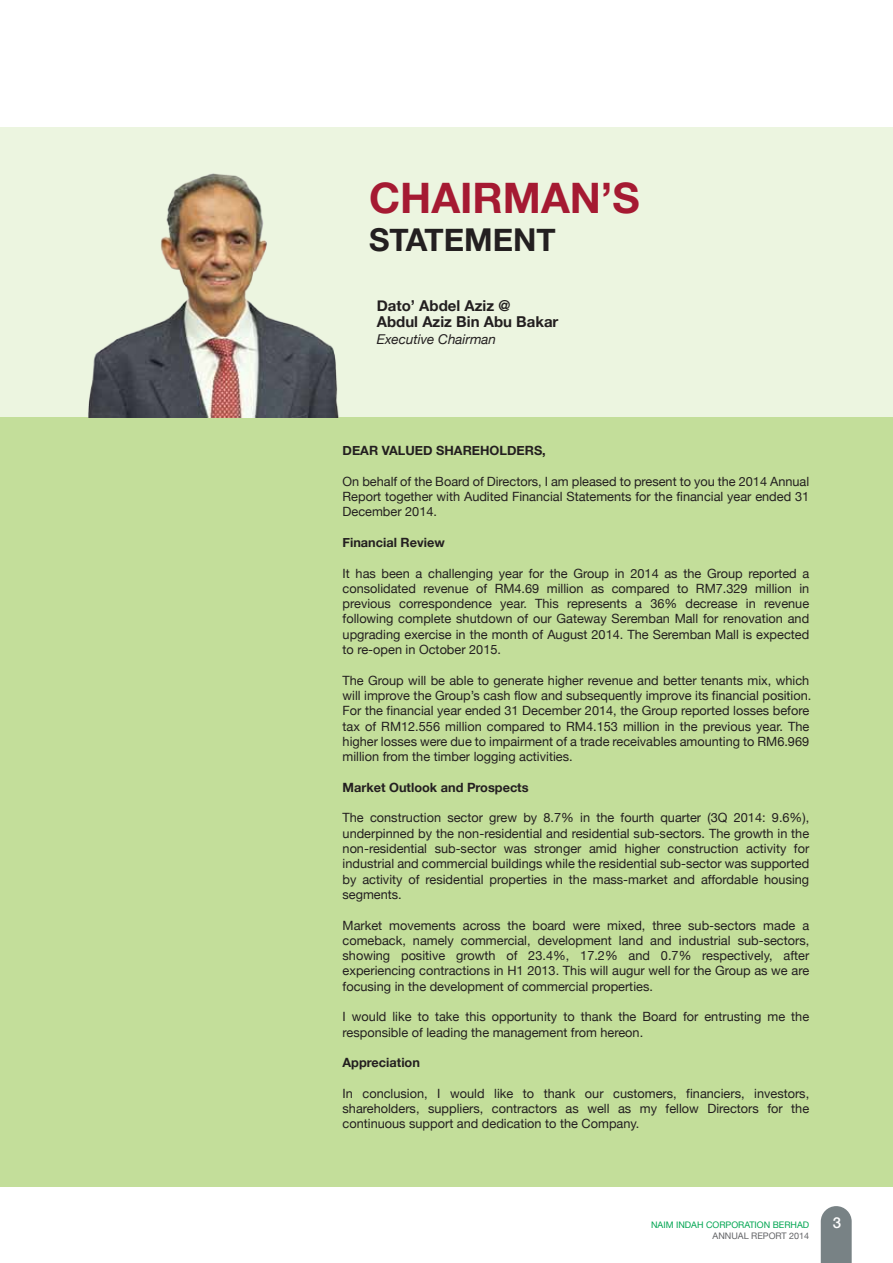
<style>
.page{position:relative;width:893px;height:1263px;background:#fff}
.page>*{position:absolute;margin:0;border:0;box-sizing:border-box;transform-origin:0 0}
.t1{font:700 42px "Helvetica Neue";color:#a51a32}
.t2{font:700 31.5px "Helvetica Neue";color:#231f20}
.t3{font:700 15px/16.5px "Helvetica Neue";color:#231f20}
.t4{font:500 15px "Helvetica Neue";color:#fff}
.t5{font:italic 13.5px "Helvetica Neue";color:#231f20}
.t6{font:12.75px/15.3px "Helvetica Neue";color:#231f20;text-align:justify}
.t7{font:700 12.75px "Helvetica Neue";color:#231f20}
.t8{font:9px "Helvetica Neue";color:#00a551}
.t9{font:9px "Helvetica Neue";color:#626366}
</style>
<div class="page">
<div style="left:0;top:128px;width:893px;height:1059px;background:#c3de9a"></div>
<div style="left:0;top:121px;width:893px;height:296px;background:#ecf5e0"></div>
<svg style="left:821px;top:1206px;width:31px;height:57px;background:#818a8d"></svg>
<img style="left:88px;top:173px;width:251px;height:244px">
<h1 class="t1" style="left:369px;top:172px;width:272px">CHAIRMAN’S</h1>
<h2 class="t2" style="left:369px;top:220px;width:188px">STATEMENT</h2>
<p class="t3" style="left:377px;top:297px;width:183px">Dato’ Abdel Aziz @<br>Abdul Aziz Bin Abu Bakar</p>
<p class="t5" style="left:377px;top:331px;width:121px">Executive Chairman</p>
<p class="t7" style="left:343px;top:443px;width:205px">DEAR VALUED SHAREHOLDERS,</p>
<p class="t6" style="left:343px;top:473px;width:468px">On behalf of the Board of Directors, I am pleased to present to you the 2014 Annual Report together with Audited Financial Statements for the financial year ended 31<br>December 2014.</p>
<p class="t7" style="left:343px;top:534px;width:104px">Financial Review</p>
<p class="t6" style="left:343px;top:565px;width:468px">It has been a challenging year for the Group in 2014 as the Group reported a consolidated revenue of RM4.69 million as compared to RM7.329 million in previous correspondence year. This represents a 36% decrease in revenue following complete shutdown of our Gateway Seremban Mall for renovation and upgrading exercise in the month of August 2014. The Seremban Mall is expected to re-open in October 2015.</p>
<p class="t6" style="left:343px;top:672px;width:470px;text-align:left">The Group will be able to generate higher revenue and better tenants mix, which will improve the Group’s cash flow and subsequently improve its financial position.<br>For the financial year ended 31 December 2014, the Group reported losses before tax of RM12.556 million compared to RM4.153 million in the previous year. The higher losses were due to impairment of a trade receivables amounting to RM6.969 million from the timber logging activities.</p>
<p class="t7" style="left:343px;top:779px;width:188px">Market Outlook and Prospects</p>
<p class="t6" style="left:343px;top:810px;width:468px">The construction sector grew by 8.7% in the fourth quarter (3Q 2014: 9.6%), underpinned by the non-residential and residential sub-sectors. The growth in the non-residential sub-sector was stronger amid higher construction activity for industrial and commercial buildings while the residential sub-sector was supported by activity of residential properties in the mass-market and affordable housing segments.</p>
<p class="t6" style="left:343px;top:917px;width:468px">Market movements across the board were mixed, three sub-sectors made a comeback, namely commercial, development land and industrial sub-sectors, showing positive growth of 23.4%, 17.2% and 0.7% respectively, after experiencing contractions in H1 2013. This will augur well for the Group as we are focusing in the development of commercial properties.</p>
<p class="t6" style="left:343px;top:1009px;width:468px">I would like to take this opportunity to thank the Board for entrusting me the responsible of leading the management from hereon.</p>
<p class="t7" style="left:343px;top:1055px;width:79px">Appreciation</p>
<p class="t6" style="left:343px;top:1085px;width:468px">In conclusion, I would like to thank our customers, financiers, investors, shareholders, suppliers, contractors as well as my fellow Directors for the continuous support and dedication to the Company.</p>
<p class="t8" style="left:651px;top:1219px;width:160px">NAIM INDAH CORPORATION BERHAD</p>
<p class="t9" style="left:712px;top:1230px;width:98px">ANNUAL REPORT 2014</p>
<p class="t4" style="left:833px;top:1214px;width:10px">3</p>
</div>
